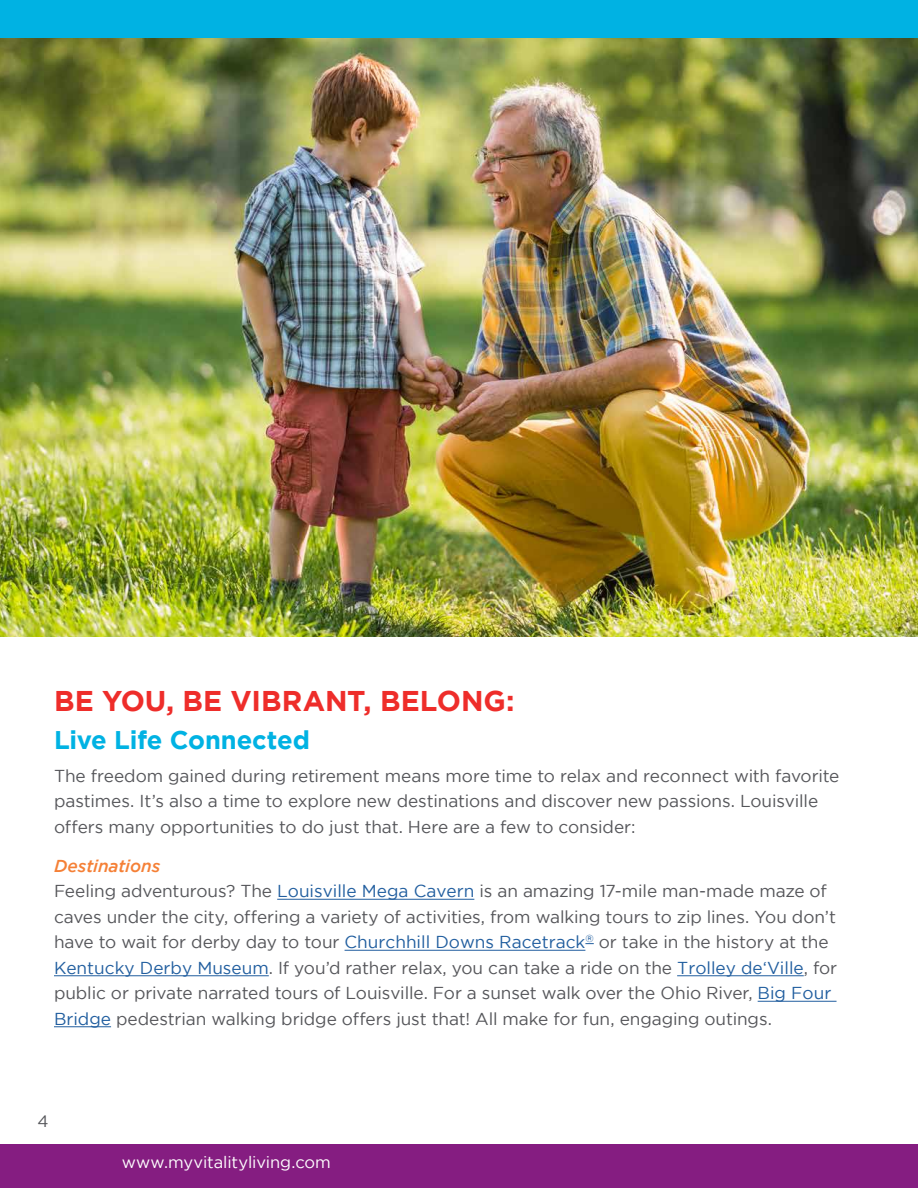
<style>
.page{position:relative;width:918px;height:1188px;background:#fff}
.page>*{position:absolute;margin:0;border:0;box-sizing:border-box;transform-origin:0 0}
.t1{font:700 28.5px "Gotham";color:#ee2d2a}
.t2{font:700 25.5px "Gotham";letter-spacing:-.005em;color:#00b2e3}
.t3{font:17.25px/25.5px "Gotham";letter-spacing:-.005em;color:#55565a}
.t4{font:16.5px "Gotham";letter-spacing:-.01em;color:#fff}
.t5{font:16.5px "Gotham";color:#55565a}
.s1{font-weight:500;font-style:italic;color:#f58036}
.s2{color:#215e9f}
</style>
<div class="page">
<div style="left:0;top:1144px;width:918px;height:44px;background:#851d81"></div>
<div style="left:0;top:0;width:918px;height:38px;background:#00b2e3"></div>
<hr style="left:277px;top:899px;width:197px;height:1px;background:#215e9f">
<hr style="left:345px;top:950px;width:240px;height:1px;background:#215e9f">
<hr style="left:54px;top:976px;width:215px;height:1px;background:#215e9f">
<hr style="left:677px;top:976px;width:127px;height:1px;background:#215e9f">
<hr style="left:758px;top:1001px;width:79px;height:1px;background:#215e9f">
<hr style="left:54px;top:1027px;width:57px;height:1px;background:#215e9f">
<img style="left:0;top:38px;width:918px;height:598px">
<h1 class="t1" style="left:54px;top:690px;width:462px">BE YOU, BE VIBRANT, BELONG:</h1>
<h2 class="t2" style="left:54px;top:731px;width:257px">Live Life Connected</h2>
<p class="t3" style="left:54px;top:764px;width:787px">The freedom gained during retirement means more time to relax and reconnect with favorite pastimes. It’s also a time to explore new destinations and discover new passions. Louisville offers many opportunities to do just that. Here are a few to consider:</p>
<p class="t3" style="left:54px;top:854px;width:785px"><span class="s1">Destinations<br></span>Feeling adventurous? The <span class="s2">Louisville Mega Cavern</span> is an amazing 17-mile man-made maze of caves under the city, offering a variety of activities, from walking tours to zip lines. You don’t have to wait for derby day to tour <span class="s2">Churchhill Downs Racetrack</span><sup>®</sup> or take in the history at the <span class="s2">Kentucky Derby Museum</span>. If you’d rather relax, you can take a ride on the <span class="s2">Trolley de‘Ville</span>, for public or private narrated tours of Louisville. For a sunset walk over the Ohio River, <span class="s2">Big Four Bridge</span> pedestrian walking bridge offers just that! All make for fun, engaging outings.</p>
<p class="t5" style="left:37px;top:1115px;width:13px">4</p>
<p class="t4" style="left:122px;top:1156px;width:211px">www.myvitalityliving.com</p>
</div>
